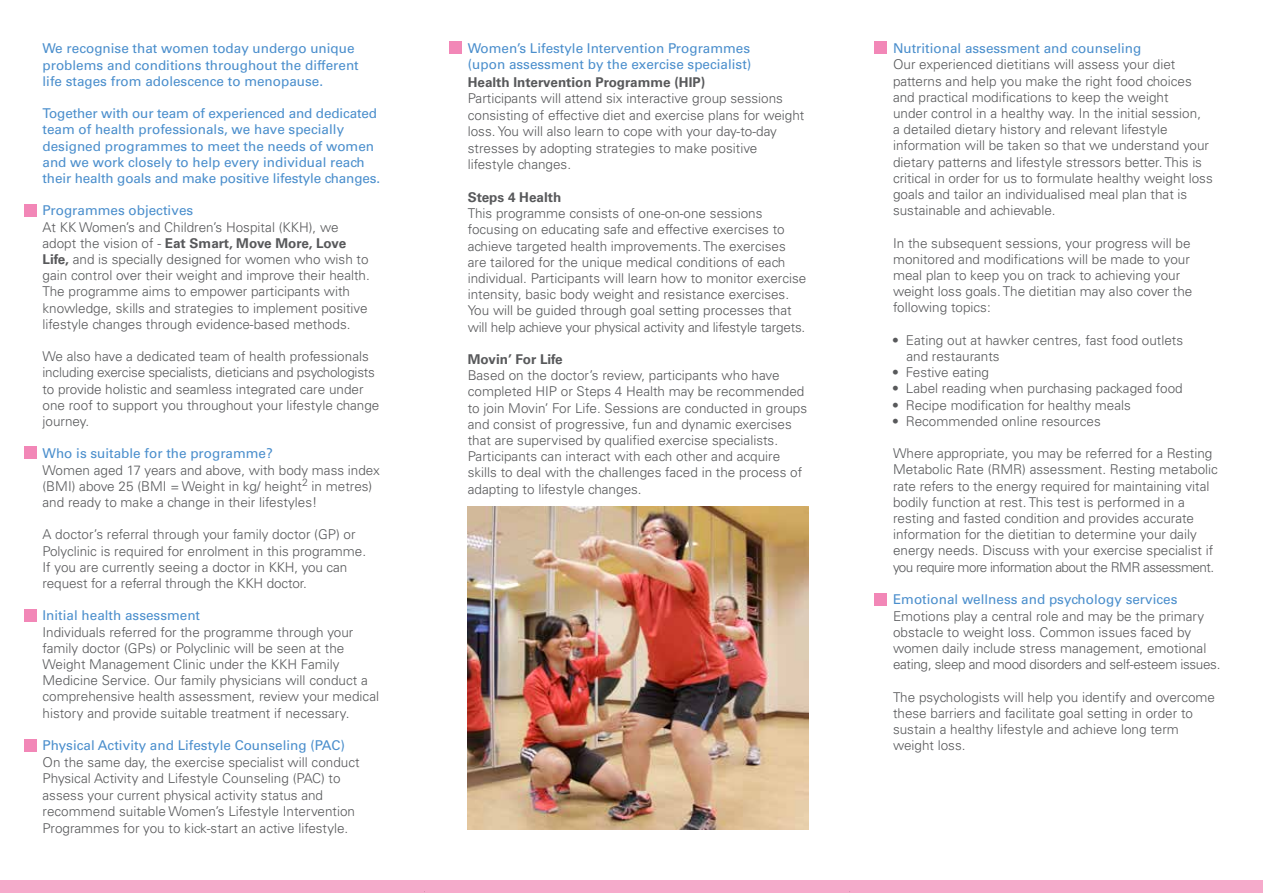
<style>
.page{position:relative;width:1263px;height:893px;background:#fff}
.page>*{position:absolute;margin:0;border:0;box-sizing:border-box;transform-origin:0 0}
.t1{font:300 13.5px/16.2px "Univers";color:#58595b}
.t2{font:13.5px/16.2px "Univers";color:#4a8ecc}
.t3{font:700 13.5px "Univers";color:#58595b}
.s1{font-weight:700}
</style>
<div class="page">
<div style="left:0;top:880px;width:1263px;height:13px;background:#f6aacb"></div>
<div style="left:449px;top:41px;width:13px;height:13px;background:#f287b7"></div>
<div style="left:24px;top:446px;width:13px;height:12px;background:#f287b7"></div>
<div style="left:874px;top:593px;width:13px;height:13px;background:#f287b7"></div>
<div style="left:24px;top:204px;width:13px;height:12px;background:#f287b7"></div>
<img style="left:468px;top:507px;width:340px;height:322px">
<div style="left:24px;top:609px;width:13px;height:12px;background:#f287b7"></div>
<div style="left:24px;top:739px;width:13px;height:13px;background:#f287b7"></div>
<div style="left:874px;top:41px;width:13px;height:13px;background:#f287b7"></div>
<p class="t2" style="left:43px;top:41px;width:318px">We recognise that women today undergo unique problems and conditions throughout the different life stages from adolescence to menopause.</p>
<p class="t2" style="left:43px;top:105px;width:339px">Together with our team of experienced and dedicated team of health professionals, we have specially designed programmes to meet the needs of women and we work closely to help every individual reach their health goals and make positive lifestyle changes.</p>
<p class="t2" style="left:43px;top:203px;width:152px">Programmes objectives</p>
<p class="t1" style="left:43px;top:219px;width:329px">At KK Women’s and Children’s Hospital (KKH), we adopt the vision of - <span class="s1">Eat Smart, Move More, Love Life,</span> and is specially designed for women who wish to gain control over their weight and improve their health.<br>The programme aims to empower participants with knowledge, skills and strategies to implement positive lifestyle changes through evidence-based methods.</p>
<p class="t1" style="left:43px;top:348px;width:338px">We also have a dedicated team of health professionals including exercise specialists, dieticians and psychologists to provide holistic and seamless integrated care under one roof to support you throughout your lifestyle change journey.</p>
<p class="t2" style="left:43px;top:446px;width:232px">Who is suitable for the programme?</p>
<p class="t1" style="left:43px;top:462px;width:339px">Women aged 17 years and above, with body mass index (BMI) above 25 (BMI = Weight in kg/ height<sup>2</sup> in metres) and ready to make a change in their lifestyles!</p>
<p class="t1" style="left:43px;top:527px;width:325px">A doctor’s referral through your family doctor (GP) or Polyclinic is required for enrolment in this programme.<br>If you are currently seeing a doctor in KKH, you can request for a referral through the KKH doctor.</p>
<p class="t2" style="left:43px;top:608px;width:159px">Initial health assessment</p>
<p class="t1" style="left:43px;top:624px;width:338px">Individuals referred for the programme through your family doctor (GPs) or Polyclinic will be seen at the Weight Management Clinic under the KKH Family Medicine Service. Our family physicians will conduct a comprehensive health assessment, review your medical history and provide suitable treatment if necessary.</p>
<p class="t2" style="left:43px;top:737px;width:304px">Physical Activity and Lifestyle Counseling (PAC)</p>
<p class="t1" style="left:43px;top:754px;width:319px">On the same day, the exercise specialist will conduct Physical Activity and Lifestyle Counseling (PAC) to assess your current physical activity status and recommend suitable Women’s Lifestyle Intervention Programmes for you to kick-start an active lifestyle.</p>
<p class="t2" style="left:468px;top:40px;width:285px">Women’s Lifestyle Intervention Programmes (upon assessment by the exercise specialist)</p>
<p class="t3" style="left:468px;top:74px;width:239px">Health Intervention Programme (HIP)</p>
<p class="t1" style="left:468px;top:90px;width:338px">Participants will attend six interactive group sessions consisting of effective diet and exercise plans for weight loss. You will also learn to cope with your day-to-day stresses by adopting strategies to make positive lifestyle changes.</p>
<p class="t3" style="left:468px;top:189px;width:95px">Steps 4 Health</p>
<p class="t1" style="left:468px;top:205px;width:340px">This programme consists of one-on-one sessions focusing on educating safe and effective exercises to achieve targeted health improvements. The exercises are tailored for the unique medical conditions of each individual. Participants will learn how to monitor exercise intensity, basic body weight and resistance exercises.<br>You will be guided through goal setting processes that will help achieve your physical activity and lifestyle targets.</p>
<p class="t3" style="left:468px;top:351px;width:96px">Movin’ For Life</p>
<p class="t1" style="left:468px;top:367px;width:341px">Based on the doctor’s review, participants who have completed HIP or Steps 4 Health may be recommended to join Movin’ For Life. Sessions are conducted in groups and consist of progressive, fun and dynamic exercises that are supervised by qualified exercise specialists.<br>Participants can interact with each other and acquire skills to deal with the challenges faced in the process of adapting to lifestyle changes.</p>
<p class="t2" style="left:893px;top:40px;width:250px">Nutritional assessment and counseling</p>
<p class="t1" style="left:893px;top:57px;width:321px">Our experienced dietitians will assess your diet patterns and help you make the right food choices and practical modifications to keep the weight<br>under control in a healthy way. In the initial session,<br>a detailed dietary history and relevant lifestyle information will be taken so that we understand your dietary patterns and lifestyle stressors better. This is critical in order for us to formulate healthy weight loss goals and tailor an individualised meal plan that is sustainable and achievable.</p>
<p class="t1" style="left:893px;top:235px;width:301px">In the subsequent sessions, your progress will be monitored and modifications will be made to your meal plan to keep you on track to achieving your weight loss goals. The dietitian may also cover the following topics:</p>
<p class="t1" style="left:906px;top:332px;width:278px;text-indent:-13px"><span class="s1">•</span> Eating out at hawker centres, fast food outlets and restaurants</p>
<p class="t1" style="left:893px;top:364px;width:98px"><span class="s1">•</span> Festive eating</p>
<p class="t1" style="left:893px;top:381px;width:291px"><span class="s1">•</span> Label reading when purchasing packaged food</p>
<p class="t1" style="left:893px;top:397px;width:239px"><span class="s1">•</span> Recipe modification for healthy meals</p>
<p class="t1" style="left:893px;top:413px;width:209px"><span class="s1">•</span> Recommended online resources</p>
<p class="t1" style="left:893px;top:445px;width:326px">Where appropriate, you may be referred for a Resting Metabolic Rate (RMR) assessment. Resting metabolic rate refers to the energy required for maintaining vital bodily function at rest. This test is performed in a resting and fasted condition and provides accurate information for the dietitian to determine your daily energy needs. Discuss with your exercise specialist if you require more information about the RMR assessment.</p>
<p class="t2" style="left:893px;top:592px;width:286px">Emotional wellness and psychology services</p>
<p class="t1" style="left:893px;top:608px;width:329px">Emotions play a central role and may be the primary obstacle to weight loss. Common issues faced by women daily include stress management, emotional eating, sleep and mood disorders and self-esteem issues.</p>
<p class="t1" style="left:893px;top:689px;width:324px">The psychologists will help you identify and overcome these barriers and facilitate goal setting in order to sustain a healthy lifestyle and achieve long term weight loss.</p>
</div>
